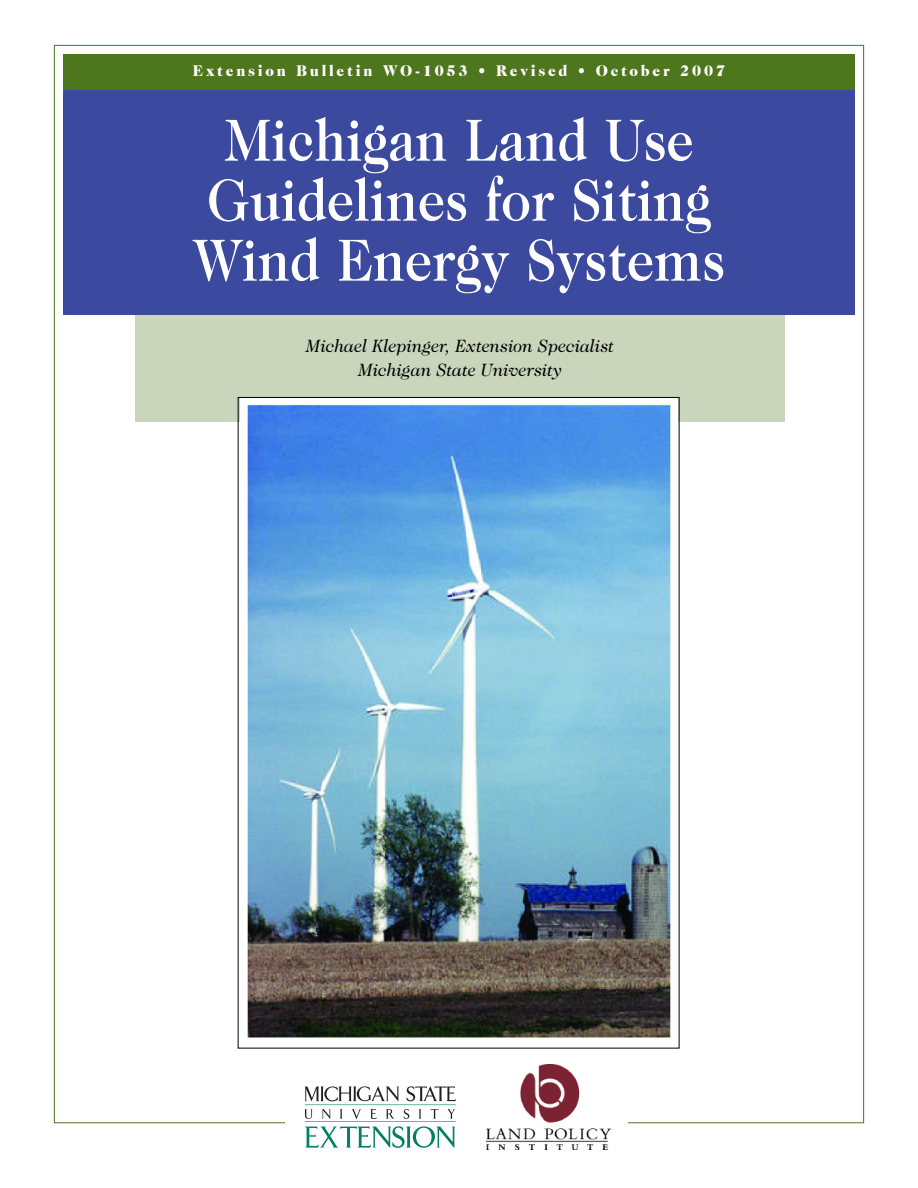
<style>
.page{position:relative;width:918px;height:1188px;background:#fff}
.page>*{position:absolute;margin:0;border:0;box-sizing:border-box;transform-origin:0 0}
.t1{font:500 60px/60px "Caslon Two Twenty Four";color:#fff;text-align:center;scale:.9 1}
.t2{font:italic 18px/24px "Caslon Two Twenty Four";color:#000;text-align:center;scale:.95 1}
.t3{font:900 15.75px "Caslon Two Twenty Four";letter-spacing:.185em;color:#fff;scale:.95 1}
</style>
<div class="page">
<div style="left:136px;top:311px;width:649px;height:111px;background:#c9d6bb"></div>
<div style="left:63px;top:89px;width:792px;height:226px;background:#3b499f"></div>
<div style="left:63px;top:54px;width:792px;height:36px;background:#4d761d"></div>
<svg style="left:305px;top:1086px;width:94px;height:16px"></svg>
<svg style="left:407px;top:1086px;width:49px;height:15px"></svg>
<svg style="left:305px;top:1109px;width:8px;height:10px"></svg>
<svg style="left:322px;top:1109px;width:9px;height:10px"></svg>
<svg style="left:340px;top:1109px;width:2px;height:10px"></svg>
<svg style="left:352px;top:1109px;width:9px;height:10px"></svg>
<svg style="left:370px;top:1109px;width:7px;height:10px"></svg>
<svg style="left:386px;top:1109px;width:8px;height:10px"></svg>
<svg style="left:404px;top:1109px;width:5px;height:10px"></svg>
<svg style="left:419px;top:1109px;width:2px;height:10px"></svg>
<svg style="left:431px;top:1109px;width:7px;height:10px"></svg>
<svg style="left:447px;top:1109px;width:8px;height:10px"></svg>
<hr style="left:305px;top:1104px;width:151px;height:1px;background:#008061">
<svg style="left:305px;top:1126px;width:150px;height:22px"></svg>
<hr style="left:305px;top:1121px;width:151px;height:1px;background:#008061">
<img style="left:240px;top:399px;width:437px;height:639px">
<img style="left:487px;top:1064px;width:123px;height:86px">
<p class="t3" style="left:193px;top:64px;width:562px">Extension Bulletin WO-1053 • Revised • October 2007</p>
<h1 class="t1" style="left:193px;top:114px;width:593px">Michigan Land Use<br>Guidelines for Siting<br>Wind Energy Systems</h1>
<p class="t2" style="left:307px;top:335px;width:325px">Michael Klepinger, Extension Specialist<br>Michigan State University</p>
</div>
